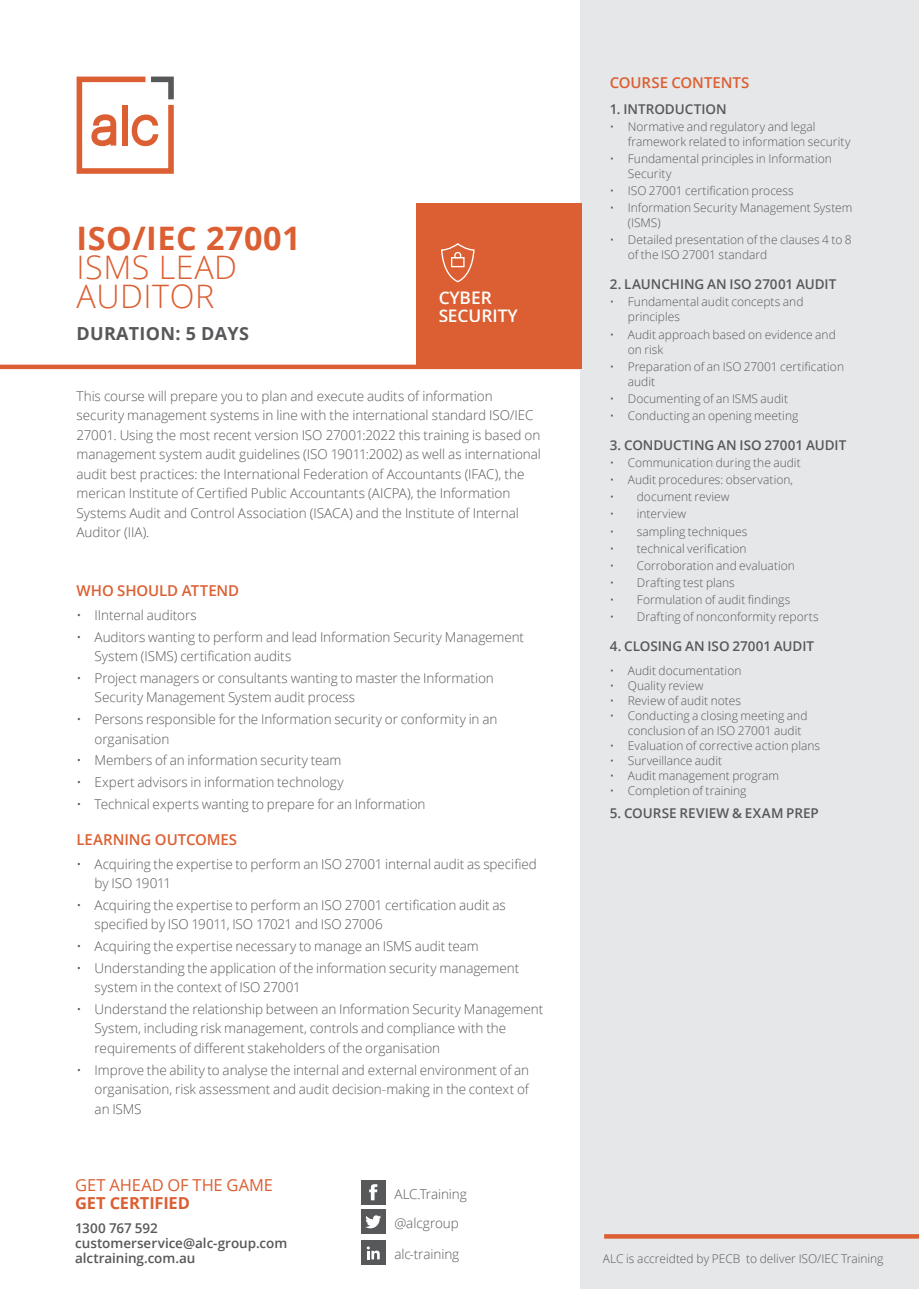
<style>
.page{position:relative;width:919px;height:1289px;background:#fff}
.page>*{position:absolute;margin:0;border:0;box-sizing:border-box;transform-origin:0 0}
.Header_1___Bold_Oran{font:300 32.4px/28.8px "Open Sans";letter-spacing:.015em;color:#db5f32}
.Header_2_-_Bold_Grey{font:700 18px "Open Sans";letter-spacing:.015em;color:#57585a}
.t1{font:600 17.25px/17.2px "Open Sans";color:#fff}
.t2{font:16.5px "Open Sans";color:#db5f32}
.t3{font:700 16.5px "Open Sans";letter-spacing:-.01em;color:#db5f32}
.Sub_Header_-_Semibol{font:600 15px "Open Sans";letter-spacing:-.01em;color:#db5f32}
.Body_9p_-_Light_Grey{font:300 13.5px/19.5px "Open Sans";letter-spacing:-.005em;color:#57585a}
.Bullet_number{font:600 13.5px/15px "Open Sans";letter-spacing:-.005em;color:#57585a}
.Body_9p_-_Light_Grey-2{font:300 12px/15px "Open Sans";color:#57585a}
.s1{font-weight:700}
</style>
<div class="page">
<div style="left:0;top:364px;width:580px;height:5px;background:#db5f32"></div>
<div style="left:580px;top:0;width:338px;height:1288px;background:#e6e7e9"></div>
<svg style="left:77px;top:77px;width:97px;height:97px"></svg>
<svg style="left:604px;top:1234px;width:314px;height:4px"></svg>
<div style="left:415px;top:203px;width:166px;height:166px;background:#db5f32"></div>
<svg style="left:441px;top:243px;width:34px;height:40px"></svg>
<div style="left:361px;top:1179px;width:24px;height:25px;background:#57585a"></div>
<svg style="left:369px;top:1184px;width:8px;height:16px"></svg>
<div style="left:361px;top:1209px;width:24px;height:24px;background:#57585a"></div>
<svg style="left:365px;top:1215px;width:16px;height:13px"></svg>
<div style="left:361px;top:1240px;width:24px;height:24px;background:#57585a"></div>
<svg style="left:366px;top:1246px;width:14px;height:13px"></svg>
<p class="Header_1___Bold_Oran" style="left:77px;top:223px;width:225px"><span class="s1">ISO/IEC 27001<br></span>ISMS LEAD<br>AUDITOR</p>
<p class="Header_2_-_Bold_Grey" style="left:77px;top:320px;width:174px">DURATION: 5 DAYS</p>
<p class="t1" style="left:438px;top:289px;width:81px">CYBER<br>SECURITY</p>
<p class="Body_9p_-_Light_Grey" style="left:77px;top:386px;width:466px">This course will prepare you to plan and execute audits of information security management systems in line with the international standard ISO/IEC 27001. Using the most recent version ISO 27001:2022 this training is based on management system audit guidelines (ISO 19011:2002) as well as international audit best practices: the International Federation of Accountants (IFAC), the merican Institute of Certified Public Accountants (AICPA), the Information Systems Audit and Control Association (ISACA) and the Institute of Internal Auditor (IIA).</p>
<p class="Sub_Header_-_Semibol" style="left:77px;top:580px;width:164px">WHO SHOULD ATTEND</p>
<p class="Body_9p_-_Light_Grey" style="left:77px;top:605px;width:122px">• IInternal auditors</p>
<p class="Body_9p_-_Light_Grey" style="left:95px;top:626px;width:431px;text-indent:-18px">• Auditors wanting to perform and lead Information Security Management<br>System (ISMS) certification audits</p>
<p class="Body_9p_-_Light_Grey" style="left:95px;top:668px;width:401px;text-indent:-18px">• Project managers or consultants wanting to master the Information<br>Security Management System audit process</p>
<p class="Body_9p_-_Light_Grey" style="left:95px;top:709px;width:404px;text-indent:-18px">• Persons responsible for the Information security or conformity in an organisation</p>
<p class="Body_9p_-_Light_Grey" style="left:77px;top:750px;width:266px">• Members of an information security team</p>
<p class="Body_9p_-_Light_Grey" style="left:77px;top:771px;width:269px">• Expert advisors in information technology</p>
<p class="Body_9p_-_Light_Grey" style="left:77px;top:793px;width:350px">• Technical experts wanting to prepare for an Information</p>
<p class="Sub_Header_-_Semibol" style="left:77px;top:829px;width:162px">LEARNING OUTCOMES</p>
<p class="Body_9p_-_Light_Grey" style="left:95px;top:853px;width:444px;text-indent:-18px">• Acquiring the expertise to perform an ISO 27001 internal audit as specified by ISO 19011</p>
<p class="Body_9p_-_Light_Grey" style="left:95px;top:895px;width:413px;text-indent:-18px">• Acquiring the expertise to perform an ISO 27001 certification audit as specified by ISO 19011, ISO 17021 and ISO 27006</p>
<p class="Body_9p_-_Light_Grey" style="left:77px;top:936px;width:403px">• Acquiring the expertise necessary to manage an ISMS audit team</p>
<p class="Body_9p_-_Light_Grey" style="left:95px;top:957px;width:426px;text-indent:-18px">• Understanding the application of the information security management system in the context of ISO 27001</p>
<p class="Body_9p_-_Light_Grey" style="left:95px;top:998px;width:450px;text-indent:-18px">• Understand the relationship between an Information Security Management<br>System, including risk management, controls and compliance with the requirements of different stakeholders of the organisation</p>
<p class="Body_9p_-_Light_Grey" style="left:95px;top:1059px;width:436px;text-align:justify;text-indent:-18px">• Improve the ability to analyse the internal and external environment of an organisation, risk assessment and audit decision-making in the context of an ISMS</p>
<p class="t2" style="left:75px;top:1174px;width:199px">GET AHEAD OF THE GAME</p>
<p class="t3" style="left:75px;top:1191px;width:116px">GET CERTIFIED</p>
<p class="Bullet_number" style="left:75px;top:1220px;width:213px">1300 767 592 customerservice@alc-group.com alctraining.com.au</p>
<p class="Body_9p_-_Light_Grey" style="left:394px;top:1178px;width:74px;line-height:29.5px">ALC.Training @alcgroup</p>
<p class="Body_9p_-_Light_Grey" style="left:394px;top:1244px;width:66px">alc-training</p>
<p class="Sub_Header_-_Semibol" style="left:609px;top:72px;width:141px">COURSE CONTENTS</p>
<p class="Bullet_number" style="left:609px;top:101px;width:118px">1. INTRODUCTION</p>
<p class="Body_9p_-_Light_Grey-2" style="left:627px;top:119px;width:224px;text-indent:-18px">• Normative and regulatory and legal framework related to information security</p>
<p class="Body_9p_-_Light_Grey-2" style="left:627px;top:151px;width:205px;text-indent:-18px">• Fundamental principles in Information<br>Security</p>
<p class="Body_9p_-_Light_Grey-2" style="left:609px;top:183px;width:185px">• ISO 27001 certification process</p>
<p class="Body_9p_-_Light_Grey-2" style="left:627px;top:200px;width:226px;text-indent:-18px">• Information Security Management System (ISMS)</p>
<p class="Body_9p_-_Light_Grey-2" style="left:627px;top:232px;width:225px;text-indent:-18px">• Detailed presentation of the clauses 4 to 8 of the ISO 27001 standard</p>
<p class="Bullet_number" style="left:609px;top:276px;width:228px">2. LAUNCHING AN ISO 27001 AUDIT</p>
<p class="Body_9p_-_Light_Grey-2" style="left:627px;top:294px;width:177px;text-indent:-18px">• Fundamental audit concepts and principles</p>
<p class="Body_9p_-_Light_Grey-2" style="left:627px;top:326px;width:209px;text-indent:-18px">• Audit approach based on evidence and on risk</p>
<p class="Body_9p_-_Light_Grey-2" style="left:627px;top:358px;width:218px;text-indent:-18px">• Preparation of an ISO 27001 certification audit</p>
<p class="Body_9p_-_Light_Grey-2" style="left:609px;top:390px;width:180px">• Documenting of an ISMS audit</p>
<p class="Body_9p_-_Light_Grey-2" style="left:609px;top:408px;width:190px">• Conducting an opening meeting</p>
<p class="Bullet_number" style="left:609px;top:437px;width:238px">3. CONDUCTING AN ISO 27001 AUDIT</p>
<p class="Body_9p_-_Light_Grey-2" style="left:609px;top:455px;width:192px">• Communication during the audit</p>
<p class="Body_9p_-_Light_Grey-2" style="left:609px;top:472px;width:185px">• Audit procedures: observation,</p>
<p class="Body_9p_-_Light_Grey-2" style="left:609px;top:489px;width:121px">• document review</p>
<p class="Body_9p_-_Light_Grey-2" style="left:609px;top:506px;width:78px">• interview</p>
<p class="Body_9p_-_Light_Grey-2" style="left:609px;top:523px;width:139px">• sampling techniques</p>
<p class="Body_9p_-_Light_Grey-2" style="left:609px;top:540px;width:138px">• technical verification</p>
<p class="Body_9p_-_Light_Grey-2" style="left:609px;top:557px;width:187px">• Corroboration and evaluation</p>
<p class="Body_9p_-_Light_Grey-2" style="left:609px;top:575px;width:127px">• Drafting test plans</p>
<p class="Body_9p_-_Light_Grey-2" style="left:609px;top:592px;width:182px">• Formulation of audit findings</p>
<p class="Body_9p_-_Light_Grey-2" style="left:609px;top:609px;width:210px">• Drafting of nonconformity reports</p>
<p class="Bullet_number" style="left:609px;top:638px;width:206px">4. CLOSING AN ISO 27001 AUDIT</p>
<p class="Body_9p_-_Light_Grey-2" style="left:609px;top:662px;width:133px">• Audit documentation</p>
<p class="Body_9p_-_Light_Grey-2" style="left:609px;top:677px;width:95px">• Quality review</p>
<p class="Body_9p_-_Light_Grey-2" style="left:609px;top:692px;width:133px">• Review of audit notes</p>
<p class="Body_9p_-_Light_Grey-2" style="left:627px;top:707px;width:181px;text-indent:-18px">• Conducting a closing meeting and conclusion of an ISO 27001 audit</p>
<p class="Body_9p_-_Light_Grey-2" style="left:609px;top:737px;width:212px">• Evaluation of corrective action plans</p>
<p class="Body_9p_-_Light_Grey-2" style="left:609px;top:752px;width:114px">• Surveillance audit</p>
<p class="Body_9p_-_Light_Grey-2" style="left:609px;top:767px;width:171px">• Audit management program</p>
<p class="Body_9p_-_Light_Grey-2" style="left:609px;top:782px;width:138px">• Completion of training</p>
<p class="Bullet_number" style="left:609px;top:805px;width:210px">5. COURSE REVIEW &amp; EXAM PREP</p>
<p class="Body_9p_-_Light_Grey-2" style="left:602px;top:1251px;width:282px">ALC is accreidted by PECB to deliver ISO/IEC Training</p>
</div>
